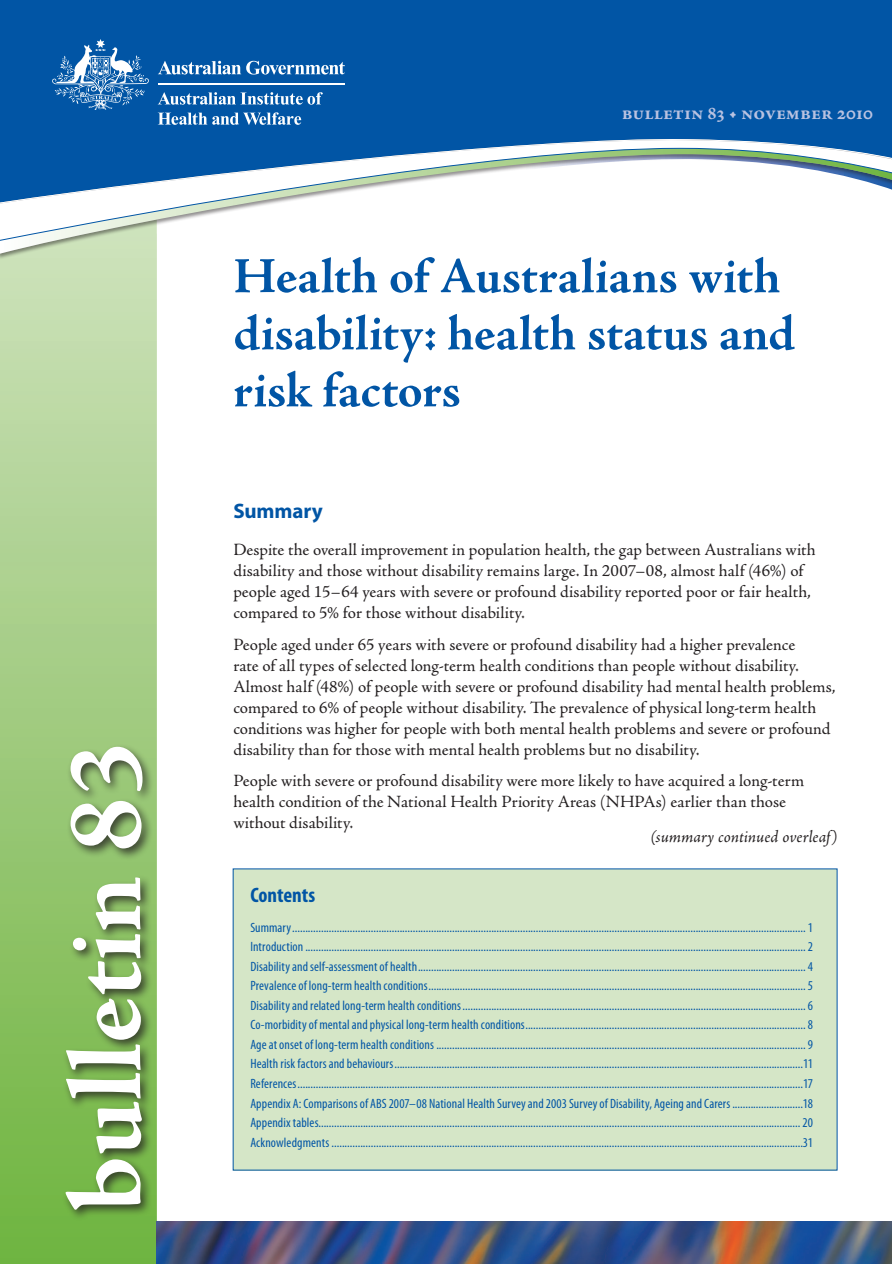
<style>
.page{position:relative;width:892px;height:1264px;background:#fff}
.page>*{position:absolute;margin:0;border:0;box-sizing:border-box;transform-origin:0 0}
.t1{font:700 108px "Adobe Jenson Pro";color:#fff}
.t2{font:700 51px/57px "Adobe Jenson Pro";color:#0155a5}
.TOC_heading{font:700 condensed 21px "Myriad Pro";letter-spacing:-.005em;color:#0155a5}
.Heading_1{font:700 21px "Myriad Pro";letter-spacing:-.005em;color:#0155a5}
.t3{font:700 20.25px "Adobe Jenson Pro";color:#b9c2e1}
.Body_text{font:17.25px/21px "Adobe Jenson Pro";color:#231f20}
.Body_text-2{font:italic 17.25px "Adobe Jenson Pro";color:#231f20}
.TOC_1{font:condensed 13.5px "Myriad Pro";letter-spacing:.005em;color:#0155a5}
</style>
<div class="page">
<svg style="left:0;top:260px;width:157px;height:1003px;background:#a4cd85"></svg>
<div style="left:0;top:148px;width:892px;height:112px;background:#231f20;opacity:.5"></div>
<svg style="left:0;top:241px;width:892px;height:13px"></svg>
<div style="left:0;top:0;width:892px;height:136px;background:#0155a5"></div>
<svg style="left:0;top:136px;width:892px;height:11px;background:#2b71b3"></svg>
<svg style="left:158px;top:61px;width:187px;height:14px"></svg>
<svg style="left:52px;top:39px;width:97px;height:71px;background:#3b7cb9"></svg>
<hr style="left:158px;top:83px;width:187px;height:2px;background:#fff">
<svg style="left:158px;top:92px;width:165px;height:13px"></svg>
<svg style="left:158px;top:112px;width:143px;height:13px"></svg>
<svg style="left:0;top:147px;width:892px;height:94px"></svg>
<div style="left:62px;top:742px;width:92px;height:478px;background:#231f20;opacity:.75"></div>
<img style="left:156px;top:1221px;width:736px;height:42px">
<div style="left:233px;top:868px;width:604px;height:301px;background:#d5e6c7"></div>
<p class="t1" style="left:45px;top:1210px;width:472px;rotate:-90deg">bulletin 83</p>
<p class="t3" style="left:622px;top:101px;width:253px">Bulletin 83 • november 2010</p>
<p class="t2" style="left:233px;top:248px;width:563px">Health of Australians with disability: health status and risk factors</p>
<p class="Heading_1" style="left:233px;top:497px;width:91px">Summary</p>
<p class="Body_text" style="left:233px;top:539px;width:584px">Despite the overall improvement in population health, the gap between Australians with disability and those without disability remains large. In 2007–08, almost half (46%) of people aged 15–64 years with severe or profound disability reported poor or fair health, compared to 5% for those without disability.</p>
<p class="Body_text" style="left:233px;top:634px;width:604px">People aged under 65 years with severe or profound disability had a higher prevalence<br>rate of all types of selected long-term health conditions than people without disability.<br>Almost half (48%) of people with severe or profound disability had mental health problems, compared to 6% of people without disability. The prevalence of physical long-term health conditions was higher for people with both mental health problems and severe or profound disability than for those with mental health problems but no disability.</p>
<p class="Body_text" style="left:233px;top:770px;width:572px">People with severe or profound disability were more likely to have acquired a long-term health condition of the National Health Priority Areas (NHPAs) earlier than those without disability.</p>
<p class="Body_text-2" style="left:651px;top:827px;width:188px">(summary continued overleaf)</p>
<p class="TOC_heading" style="left:250px;top:881px;width:66px">Contents</p>
<p class="TOC_1" style="left:250px;top:919px;width:564px">Summary.................................................................................................................................................................................................... 1</p>
<p class="TOC_1" style="left:250px;top:938px;width:564px">Introduction ............................................................................................................................................................................................... 2</p>
<p class="TOC_1" style="left:250px;top:958px;width:564px">Disability and self-assessment of health.................................................................................................................................................... 4</p>
<p class="TOC_1" style="left:250px;top:977px;width:564px">Prevalence of long-term health conditions................................................................................................................................................ 5</p>
<p class="TOC_1" style="left:250px;top:997px;width:564px">Disability and related long-term health conditions...................................................................................................................................6</p>
<p class="TOC_1" style="left:250px;top:1016px;width:564px">Co-morbidity of mental and physical long-term health conditions........................................................................................................... 8</p>
<p class="TOC_1" style="left:250px;top:1036px;width:564px">Age at onset of long-term health conditions ............................................................................................................................................. 9</p>
<p class="TOC_1" style="left:250px;top:1055px;width:564px">Health risk factors and behaviours............................................................................................................................................................11</p>
<p class="TOC_1" style="left:250px;top:1075px;width:564px">References.................................................................................................................................................................................................17</p>
<p class="TOC_1" style="left:250px;top:1094px;width:564px">Appendix A: Comparisons of ABS 2007–08 National Health Survey and 2003 Survey of Disability, Ageing and Carers...........................18</p>
<p class="TOC_1" style="left:250px;top:1114px;width:564px">Appendix tables........................................................................................................................................................................................ 20</p>
<p class="TOC_1" style="left:250px;top:1133px;width:564px">Acknowledgments ....................................................................................................................................................................................31</p>
</div>
